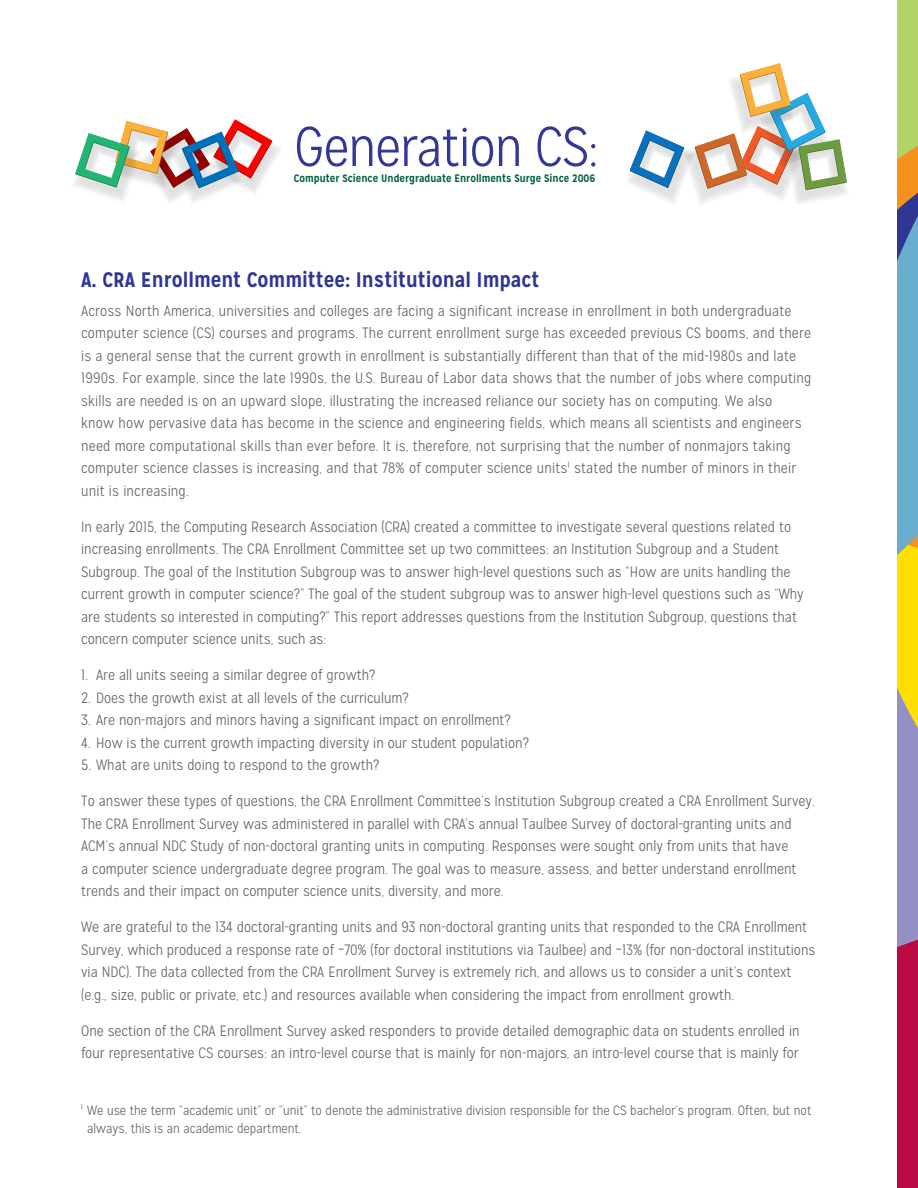
<style>
.page{position:relative;width:918px;height:1188px;background:#fff}
.page>*{position:absolute;margin:0;border:0;box-sizing:border-box;transform-origin:0 0}
.t1{font:300 55.8px "Mission Gothic";letter-spacing:-.02em;color:#313896}
.t2{font:700 21px "Mission Gothic";color:#2f3795}
.t3{font:300 15px/22.5px "Mission Gothic";color:#636366}
.t4{font:300 13.5px/18px "Mission Gothic";color:#636366}
.t5{font:700 10.8px "Mission Gothic";color:#00623c}
</style>
<div class="page">
<svg style="left:897px;top:0;width:21px;height:589px;fill:#6aaecf"></svg>
<div style="left:897px;top:995px;width:21px;height:193px;background:#bb0a44"></div>
<svg style="left:897px;top:589px;width:21px;height:406px;fill:#9490c6"></svg>
<svg style="left:74px;top:119px;width:206px;height:84px"></svg>
<img style="left:684px;top:149px;width:11px;height:23px">
<svg style="left:630px;top:130px;width:54px;height:58px"></svg>
<img style="left:795px;top:190px;width:52px;height:14px">
<svg style="left:695px;top:63px;width:152px;height:127px"></svg>
<h1 class="t1" style="left:294px;top:114px;width:306px">Generation CS:</h1>
<p class="t5" style="left:294px;top:172px;width:303px">Computer Science Undergraduate Enrollments Surge Since 2006</p>
<h2 class="t2" style="left:81px;top:266px;width:460px">A. CRA Enrollment Committee: Institutional Impact</h2>
<p class="t3" style="left:81px;top:300px;width:732px">Across North America, universities and colleges are facing a significant increase in enrollment in both undergraduate computer science (CS) courses and programs. The current enrollment surge has exceeded previous CS booms, and there is a general sense that the current growth in enrollment is substantially different than that of the mid-1980s and late 1990s. For example, since the late 1990s, the U.S. Bureau of Labor data shows that the number of jobs where computing skills are needed is on an upward slope, illustrating the increased reliance our society has on computing. We also<br>know how pervasive data has become in the science and engineering fields, which means all scientists and engineers need more computational skills than ever before. It is, therefore, not surprising that the number of nonmajors taking computer science classes is increasing, and that 78% of computer science units<sup>1</sup> stated the number of minors in their unit is increasing.</p>
<p class="t3" style="left:81px;top:516px;width:724px">In early 2015, the Computing Research Association (CRA) created a committee to investigate several questions related to increasing enrollments. The CRA Enrollment Committee set up two committees: an Institution Subgroup and a Student Subgroup. The goal of the Institution Subgroup was to answer high-level questions such as “How are units handling the current growth in computer science?” The goal of the student subgroup was to answer high-level questions such as “Why are students so interested in computing?” This report addresses questions from the Institution Subgroup, questions that concern computer science units, such as:</p>
<p class="t3" style="left:81px;top:664px;width:296px">1. Are all units seeing a similar degree of growth?</p>
<p class="t3" style="left:81px;top:687px;width:329px">2. Does the growth exist at all levels of the curriculum?</p>
<p class="t3" style="left:81px;top:709px;width:431px">3. Are non-majors and minors having a significant impact on enrollment?</p>
<p class="t3" style="left:81px;top:732px;width:449px">4. How is the current growth impacting diversity in our student population?</p>
<p class="t3" style="left:81px;top:754px;width:300px">5. What are units doing to respond to the growth?</p>
<p class="t3" style="left:81px;top:790px;width:735px">To answer these types of questions, the CRA Enrollment Committee’s Institution Subgroup created a CRA Enrollment Survey.<br>The CRA Enrollment Survey was administered in parallel with CRA’s annual Taulbee Survey of doctoral-granting units and ACM’s annual NDC Study of non-doctoral granting units in computing. Responses were sought only from units that have<br>a computer science undergraduate degree program. The goal was to measure, assess, and better understand enrollment trends and their impact on computer science units, diversity, and more.</p>
<p class="t3" style="left:81px;top:916px;width:736px">We are grateful to the 134 doctoral-granting units and 93 non-doctoral granting units that responded to the CRA Enrollment Survey, which produced a response rate of ~70% (for doctoral institutions via Taulbee) and ~13% (for non-doctoral institutions via NDC). The data collected from the CRA Enrollment Survey is extremely rich, and allows us to consider a unit’s context (e.g., size, public or private, etc.) and resources available when considering the impact from enrollment growth.</p>
<p class="t3" style="left:81px;top:1020px;width:720px">One section of the CRA Enrollment Survey asked responders to provide detailed demographic data on students enrolled in four representative CS courses: an intro-level course that is mainly for non-majors, an intro-level course that is mainly for</p>
<p class="t4" style="left:87px;top:1101px;width:726px;text-indent:-6px"><sup>1</sup> We use the term “academic unit” or “unit” to denote the administrative division responsible for the CS bachelor’s program. Often, but not always, this is an academic department.</p>
</div>
